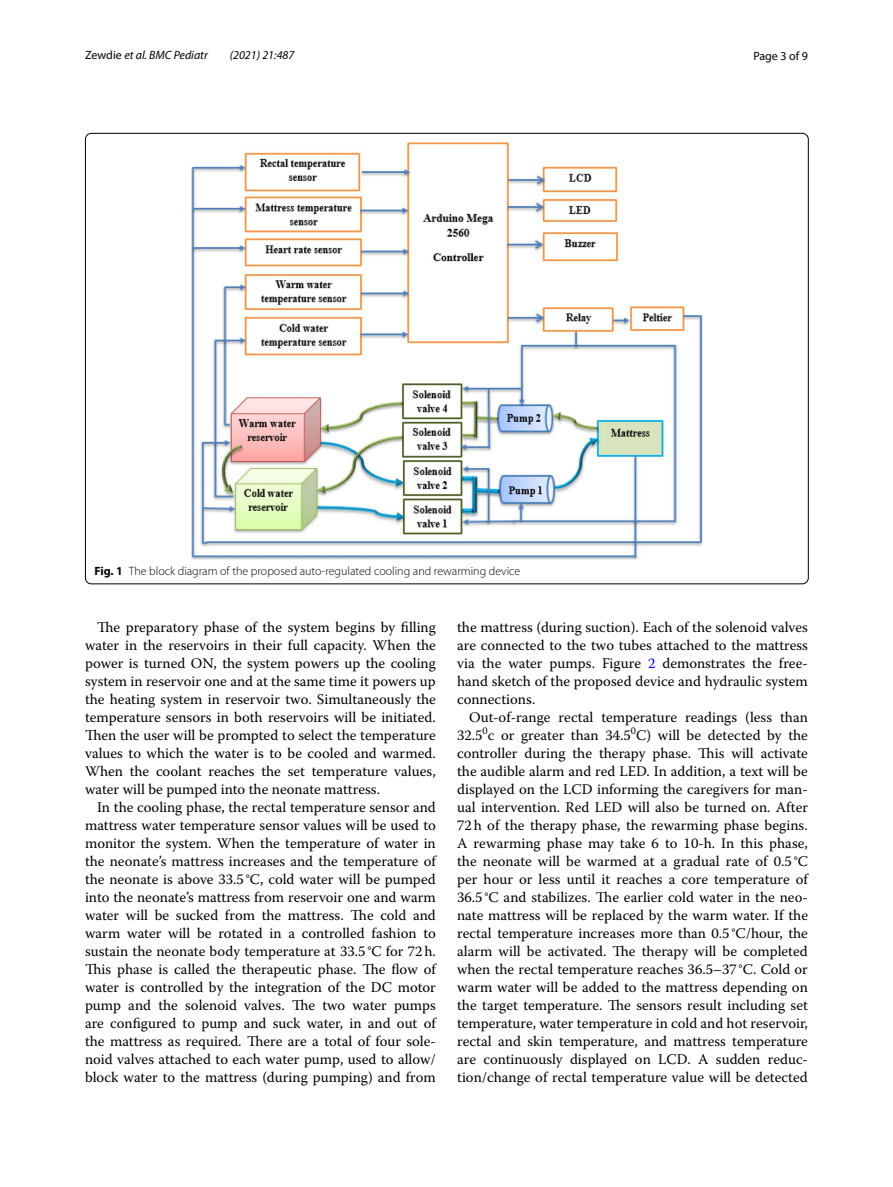
<style>
.page{position:relative;width:893px;height:1187px;background:#fff}
.page>*{position:absolute;margin:0;border:0;box-sizing:border-box;transform-origin:0 0}
.t1{font:14.7px/18px "Warnock Pro";color:#000;text-align:justify}
.t2{font:300 12px "Myriad Pro";color:#000}
.t3{font:italic 12px "Myriad Pro";color:#000}
.t4{font:12px "Myriad Pro";color:#000}
.s1{font-style:normal}
.s2{font-weight:700}
.s3{color:#00f}
</style>
<div class="page">
<img style="left:192px;top:142px;width:510px;height:417px">
<p class="t3" style="left:85px;top:48px;width:124px"><span class="s1">Zewdie</span> et al. BMC Pediatr</p>
<p class="t3" style="left:230px;top:48px;width:66px">(2021) 21:487</p>
<p class="t4" style="left:753px;top:48px;width:56px">Page 3 of 9</p>
<p class="t2" style="left:94px;top:564px;width:427px"><span class="s2">Fig. 1</span> The block diagram of the proposed auto-regulated cooling and rewarming device</p>
<p class="t1" style="left:85px;top:617px;width:352px;text-indent:12px">The preparatory phase of the system begins by filling water in the reservoirs in their full capacity. When the power is turned ON, the system powers up the cooling system in reservoir one and at the same time it powers up the heating system in reservoir two. Simultaneously the temperature sensors in both reservoirs will be initiated.<br>Then the user will be prompted to select the temperature values to which the water is to be cooled and warmed.<br>When the coolant reaches the set temperature values, water will be pumped into the neonate mattress.</p>
<p class="t1" style="left:85px;top:797px;width:352px;text-indent:12px">In the cooling phase, the rectal temperature sensor and mattress water temperature sensor values will be used to monitor the system. When the temperature of water in the neonate’s mattress increases and the temperature of the neonate is above 33.5°C, cold water will be pumped into the neonate’s mattress from reservoir one and warm water will be sucked from the mattress. The cold and warm water will be rotated in a controlled fashion to sustain the neonate body temperature at 33.5 °C for 72h.<br>This phase is called the therapeutic phase. The flow of water is controlled by the integration of the DC motor pump and the solenoid valves. The two water pumps are configured to pump and suck water, in and out of the mattress as required. There are a total of four sole&shy;noid valves attached to each water pump, used to allow/ block water to the mattress (during pumping) and from</p>
<p class="t1" style="left:457px;top:617px;width:352px">the mattress (during suction). Each of the solenoid valves are connected to the two tubes attached to the mattress via the water pumps. Figure <span class="s3">2</span> demonstrates the free&shy;hand sketch of the proposed device and hydraulic system connections.</p>
<p class="t1" style="left:457px;top:707px;width:352px;text-indent:12px">Out-of-range rectal temperature readings (less than 32.5<sup>0</sup>c or greater than 34.5<sup>0</sup>C) will be detected by the controller during the therapy phase. This will activate the audible alarm and red LED. In addition, a text will be displayed on the LCD informing the caregivers for man&shy;ual intervention. Red LED will also be turned on. After 72h of the therapy phase, the rewarming phase begins.<br>A rewarming phase may take 6 to 10-h. In this phase, the neonate will be warmed at a gradual rate of 0.5 °C per hour or less until it reaches a core temperature of 36.5°C and stabilizes. The earlier cold water in the neo&shy;nate mattress will be replaced by the warm water. If the rectal temperature increases more than 0.5 °C/hour, the alarm will be activated. The therapy will be completed when the rectal temperature reaches 36.5–37 °C. Cold or warm water will be added to the mattress depending on the target temperature. The sensors result including set temperature, water temperature in cold and hot reservoir, rectal and skin temperature, and mattress temperature are continuously displayed on LCD. A sudden reduc&shy;tion/change of rectal temperature value will be detected</p>
</div>
